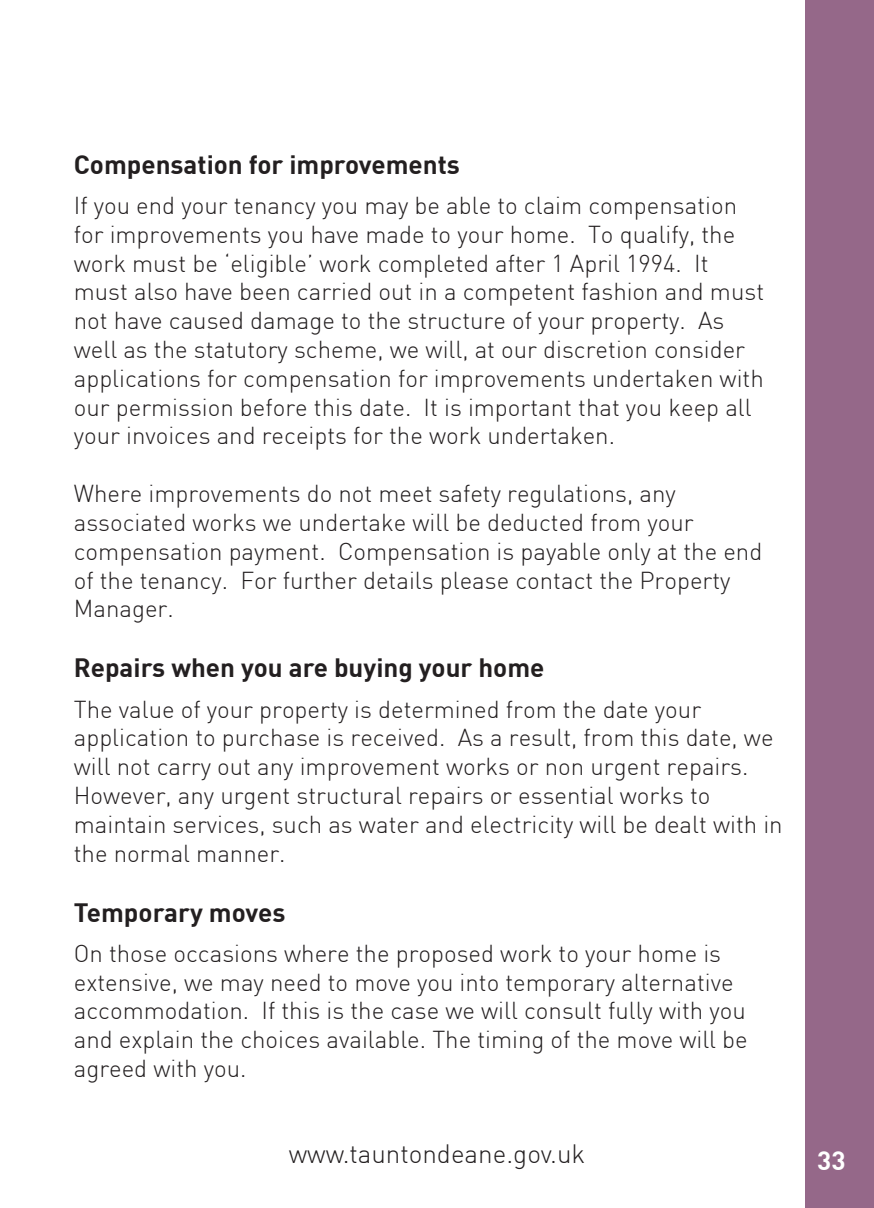
<style>
.page{position:relative;width:874px;height:1208px;background:#fff}
.page>*{position:absolute;margin:0;border:0;box-sizing:border-box;transform-origin:0 0}
.t1{font:700 26px "DIN";color:#231f20}
.t2{font:300 26px "DIN";color:#231f20}
.t3{font:700 26px "DIN";color:#fff}
.t4{font:300 24px/28.8px "DIN";color:#231f20}
</style>
<div class="page">
<div style="left:805px;top:0;width:68px;height:1208px;background:#956889"></div>
<p class="t1" style="left:74px;top:147px;width:387px">Compensation for improvements</p>
<p class="t4" style="left:74px;top:191px;width:691px">If you end your tenancy you may be able to claim compensation for improvements you have made to your home. To qualify, the work must be ‘eligible’ work completed after 1 April 1994. It must also have been carried out in a competent fashion and must not have caused damage to the structure of your property. As well as the statutory scheme, we will, at our discretion consider applications for compensation for improvements undertaken with our permission before this date. It is important that you keep all your invoices and receipts for the work undertaken.</p>
<p class="t4" style="left:74px;top:479px;width:689px">Where improvements do not meet safety regulations, any associated works we undertake will be deducted from your compensation payment. Compensation is payable only at the end of the tenancy. For further details please contact the Property Manager.</p>
<p class="t1" style="left:74px;top:651px;width:472px">Repairs when you are buying your home</p>
<p class="t4" style="left:74px;top:694px;width:710px">The value of your property is determined from the date your application to purchase is received. As a result, from this date, we will not carry out any improvement works or non urgent repairs.<br>However, any urgent structural repairs or essential works to maintain services, such as water and electricity will be dealt with in the normal manner.</p>
<p class="t1" style="left:74px;top:895px;width:213px">Temporary moves</p>
<p class="t4" style="left:74px;top:938px;width:675px">On those occasions where the proposed work to your home is extensive, we may need to move you into temporary alternative accommodation. If this is the case we will consult fully with you and explain the choices available. The timing of the move will be agreed with you.</p>
<p class="t2" style="left:288px;top:1138px;width:298px">www.tauntondeane.gov.uk</p>
<p class="t3" style="left:816px;top:1143px;width:30px">33</p>
</div>
